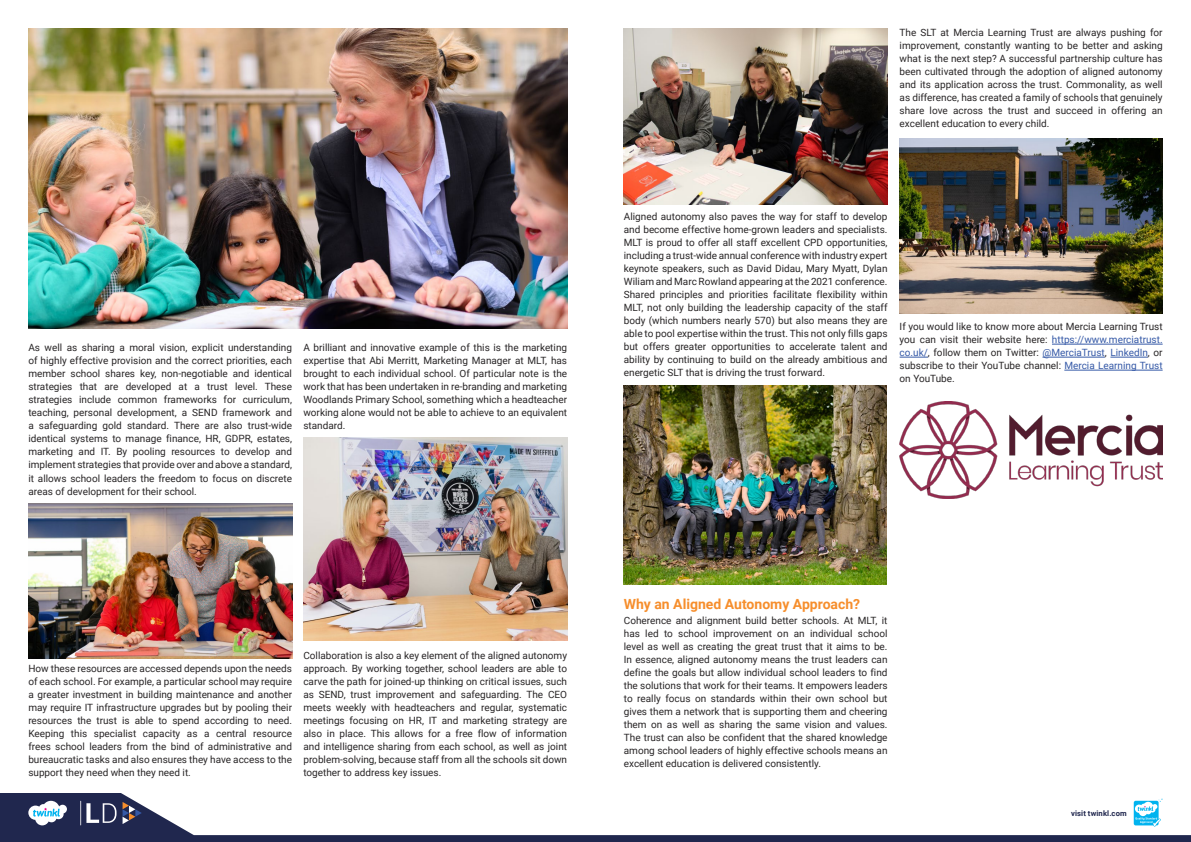
<style>
.page{position:relative;width:1191px;height:842px;background:#fff}
.page>*{position:absolute;margin:0;border:0;box-sizing:border-box;transform-origin:0 0}
.Heading_2{font:700 14px "Roboto";color:#f68e2c}
.Body_Copy{font:10px/13px "Roboto";color:#282526;text-align:justify}
.t1{font:700 7.6px "Roboto";letter-spacing:.02em;color:#20274e}
.s1{color:#3559a7}
</style>
<div class="page">
<div style="left:0;top:794px;width:1191px;height:48px;background:#20274e"></div>
<div style="left:120px;top:793px;width:1071px;height:42px;background:#fff"></div>
<svg style="left:80px;top:801px;width:36px;height:24px"></svg>
<svg style="left:123px;top:802px;width:19px;height:22px"></svg>
<svg style="left:28px;top:801px;width:39px;height:24px"></svg>
<svg style="left:1133px;top:798px;width:29px;height:28px"></svg>
<img style="left:28px;top:28px;width:539px;height:301px">
<img style="left:28px;top:504px;width:264px;height:154px">
<img style="left:303px;top:437px;width:264px;height:204px">
<img style="left:624px;top:386px;width:263px;height:199px">
<img style="left:624px;top:28px;width:263px;height:176px">
<hr style="left:1052px;top:344px;width:110px;height:1px;background:#3559a7">
<svg style="left:899px;top:357px;width:29px;height:1px"></svg>
<hr style="left:1042px;top:357px;width:62px;height:1px;background:#3559a7">
<hr style="left:1110px;top:357px;width:38px;height:1px;background:#3559a7">
<hr style="left:1064px;top:370px;width:98px;height:1px;background:#3559a7">
<img style="left:899px;top:401px;width:263px;height:98px">
<img style="left:899px;top:139px;width:263px;height:175px">
<p class="Body_Copy" style="left:28px;top:341px;width:265px">As well as sharing a moral vision, explicit understanding of highly effective provision and the correct priorities, each member school shares key, non-negotiable and identical strategies that are developed at a trust level. These strategies include common frameworks for curriculum, teaching, personal development, a SEND framework and a safeguarding gold standard. There are also trust-wide identical systems to manage finance, HR, GDPR, estates, marketing and IT. By pooling resources to develop and implement strategies that provide over and above a standard, it allows school leaders the freedom to focus on discrete areas of development for their school.</p>
<p class="Body_Copy" style="left:303px;top:341px;width:265px">A brilliant and innovative example of this is the marketing expertise that Abi Merritt, Marketing Manager at MLT, has brought to each individual school. Of particular note is the work that has been undertaken in re-branding and marketing Woodlands Primary School, something which a headteacher working alone would not be able to achieve to an equivalent standard.</p>
<p class="Body_Copy" style="left:28px;top:662px;width:265px">How these resources are accessed depends upon the needs of each school. For example, a particular school may require a greater investment in building maintenance and another may require IT infrastructure upgrades but by pooling their resources the trust is able to spend according to need.<br>Keeping this specialist capacity as a central resource frees school leaders from the bind of administrative and bureaucratic tasks and also ensures they have access to the support they need when they need it.</p>
<p class="Body_Copy" style="left:303px;top:649px;width:265px">Collaboration is also a key element of the aligned autonomy approach. By working together, school leaders are able to carve the path for joined-up thinking on critical issues, such as SEND, trust improvement and safeguarding. The CEO meets weekly with headteachers and regular, systematic meetings focusing on HR, IT and marketing strategy are also in place. This allows for a free flow of information and intelligence sharing from each school, as well as joint problem-solving, because staff from all the schools sit down together to address key issues.</p>
<p class="Body_Copy" style="left:899px;top:25px;width:264px">The SLT at Mercia Learning Trust are always pushing for improvement, constantly wanting to be better and asking what is the next step? A successful partnership culture has been cultivated through the adoption of aligned autonomy and its application across the trust. Commonality, as well as difference, has created a family of schools that genuinely share love across the trust and succeed in offering an excellent education to every child.</p>
<p class="Body_Copy" style="left:624px;top:210px;width:265px">Aligned autonomy also paves the way for staff to develop and become effective home-grown leaders and specialists.<br>MLT is proud to offer all staff excellent CPD opportunities, including a trust-wide annual conference with industry expert keynote speakers, such as David Didau, Mary Myatt, Dylan Wiliam and Marc Rowland appearing at the 2021 conference.<br>Shared principles and priorities facilitate flexibility within MLT, not only building the leadership capacity of the staff body (which numbers nearly 570) but also means they are able to pool expertise within the trust. This not only fills gaps but offers greater opportunities to accelerate talent and ability by continuing to build on the already ambitious and energetic SLT that is driving the trust forward.</p>
<p class="Body_Copy" style="left:899px;top:320px;width:264px">If you would like to know more about Mercia Learning Trust you can visit their website here: <span class="s1">https://www.merciatrust. co.uk/</span>, follow them on Twitter: <span class="s1">@MerciaTrust</span>, <span class="s1">LinkedIn</span>, or subscribe to their YouTube channel: <span class="s1">Mercia Learning Trust </span>on YouTube.</p>
<p class="Heading_2" style="left:624px;top:594px;width:238px">Why an Aligned Autonomy Approach?</p>
<p class="Body_Copy" style="left:624px;top:614px;width:265px">Coherence and alignment build better schools. At MLT, it has led to school improvement on an individual school level as well as creating the great trust that it aims to be.<br>In essence, aligned autonomy means the trust leaders can define the goals but allow individual school leaders to find the solutions that work for their teams. It empowers leaders to really focus on standards within their own school but gives them a network that is supporting them and cheering them on as well as sharing the same vision and values.<br>The trust can also be confident that the shared knowledge among school leaders of highly effective schools means an excellent education is delivered consistently.</p>
<p class="t1" style="left:1071px;top:808px;width:57px">visit twinkl.com</p>
</div>
